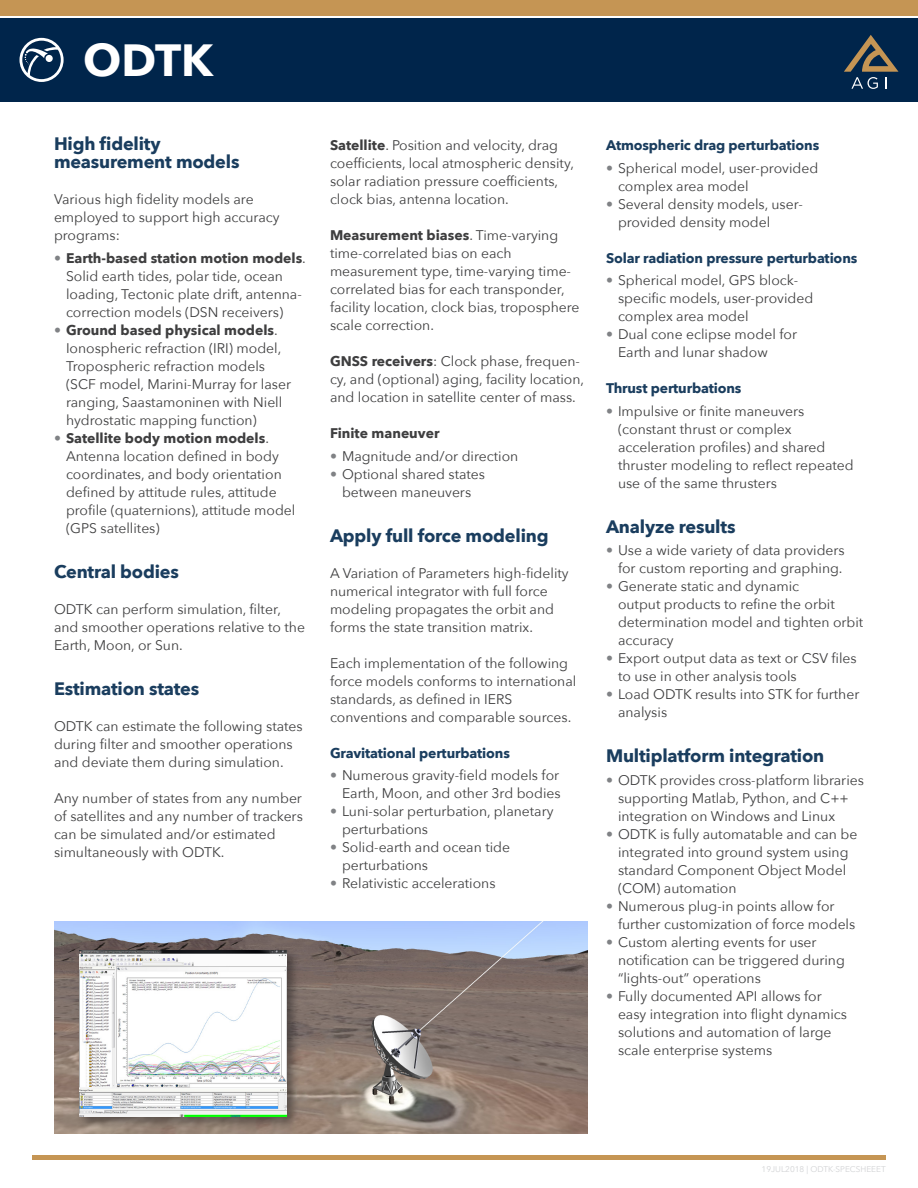
<style>
.page{position:relative;width:918px;height:1188px;background:#fff}
.page>*{position:absolute;margin:0;border:0;box-sizing:border-box;transform-origin:0 0}
.t1{font:700 45px "Avenir Next";color:#fff}
.Heading_2{font:700 18px/18px "Avenir Next";letter-spacing:-.01em;color:#1a3d5e}
.t2{font:13.95px/18px "Avenir Next";color:#3e3e3f}
.Heading_3{font:700 13.95px "Avenir Next";letter-spacing:-.01em;color:#1a3d5e}
.t3{font:700 13.95px "Avenir Next";color:#3e3e3f}
.t4{font:8.25px "Avenir Next";color:#d1d2d4}
.s1{color:#808285}
.s2{font-weight:700}
</style>
<div class="page">
<div style="left:0;top:18px;width:918px;height:84px;background:#00254b"></div>
<div style="left:0;top:0;width:918px;height:16px;background:#c59554"></div>
<hr style="left:32px;top:1156px;width:854px;height:4px;background:#c59554">
<svg style="left:844px;top:35px;width:55px;height:54px"></svg>
<svg style="left:20px;top:38px;width:44px;height:44px"></svg>
<div style="left:46px;top:55px;width:7px;height:7px;background:#fff;border-radius:50%"></div>
<img style="left:54px;top:922px;width:534px;height:212px">
<div style="left:76px;top:948px;width:224px;height:182px;background:#231f20;opacity:.5"></div>
<img style="left:79px;top:951px;width:208px;height:166px">
<h1 class="t1" style="left:83px;top:21px;width:132px">ODTK</h1>
<p class="Heading_2" style="left:54px;top:134px;width:187px">High fidelity measurement models</p>
<p class="t2" style="left:54px;top:190px;width:227px">Various high fidelity models are employed to support high accuracy programs:</p>
<p class="t2" style="left:66px;top:248px;width:241px;text-indent:-12px"><span class="s1">•</span> <span class="s2">Earth-based station motion models</span>.<br>Solid earth tides, polar tide, ocean loading, Tectonic plate drift, antenna&shy;correction models (DSN receivers)</p>
<p class="t2" style="left:66px;top:320px;width:227px;text-indent:-12px"><span class="s1">•</span> <span class="s2">Ground based physical models</span>.<br>Ionospheric refraction (IRI) model, Tropospheric refraction models (SCF model, Marini-Murray for laser ranging, Saastamoninen with Niell hydrostatic mapping function)</p>
<p class="t2" style="left:66px;top:428px;width:231px;text-indent:-12px"><span class="s1">•</span> <span class="s2">Satellite body motion models</span>.<br>Antenna location defined in body coordinates, and body orientation defined by attitude rules, attitude profile (quaternions), attitude model (GPS satellites)</p>
<p class="Heading_2" style="left:54px;top:562px;width:127px">Central bodies</p>
<p class="t2" style="left:54px;top:599px;width:253px">ODTK can perform simulation, filter, and smoother operations relative to the<br>Earth, Moon, or Sun.</p>
<p class="Heading_2" style="left:54px;top:679px;width:147px">Estimation states</p>
<p class="t2" style="left:54px;top:716px;width:250px">ODTK can estimate the following states during filter and smoother operations and deviate them during simulation.</p>
<p class="t2" style="left:54px;top:788px;width:250px">Any number of states from any number of satellites and any number of trackers can be simulated and/or estimated simultaneously with ODTK.</p>
<p class="t2" style="left:330px;top:136px;width:245px"><span class="s2">Satellite</span>. Position and velocity, drag coefficients, local atmospheric density, solar radiation pressure coefficients, clock bias, antenna location.</p>
<p class="t2" style="left:330px;top:226px;width:251px"><span class="s2">Measurement biases</span>. Time-varying time-correlated bias on each measurement type, time-varying time&shy;correlated bias for each transponder, facility location, clock bias, troposphere scale correction.</p>
<p class="t2" style="left:330px;top:352px;width:256px"><span class="s2">GNSS receivers</span>: Clock phase, frequen&shy;cy, and (optional) aging, facility location, and location in satellite center of mass.</p>
<p class="t3" style="left:330px;top:421px;width:111px">Finite maneuver</p>
<p class="t2" style="left:330px;top:446px;width:190px"><span class="s1">•</span> Magnitude and/or direction</p>
<p class="t2" style="left:330px;top:464px;width:157px;text-align:center"><span class="s1">•</span> Optional shared states between maneuvers</p>
<p class="Heading_2" style="left:330px;top:526px;width:220px">Apply full force modeling</p>
<p class="t2" style="left:330px;top:563px;width:240px">A Variation of Parameters high-fidelity numerical integrator with full force modeling propagates the orbit and forms the state transition matrix.</p>
<p class="t2" style="left:330px;top:653px;width:248px">Each implementation of the following force models conforms to international standards, as defined in IERS conventions and comparable sources.</p>
<p class="Heading_3" style="left:330px;top:741px;width:181px">Gravitational perturbations</p>
<p class="t2" style="left:330px;top:766px;width:232px;text-align:right"><span class="s1">•</span> Numerous gravity-field models for<br>Earth, Moon, and other 3rd bodies</p>
<p class="t2" style="left:342px;top:802px;width:213px;text-indent:-12px"><span class="s1">•</span> Luni-solar perturbation, planetary perturbations</p>
<p class="t2" style="left:342px;top:838px;width:170px;text-indent:-12px"><span class="s1">•</span> Solid-earth and ocean tide perturbations</p>
<p class="t2" style="left:330px;top:874px;width:167px"><span class="s1">•</span> Relativistic accelerations</p>
<p class="Heading_3" style="left:606px;top:133px;width:215px">Atmospheric drag perturbations</p>
<p class="t2" style="left:618px;top:158px;width:202px;text-indent:-12px"><span class="s1">•</span> Spherical model, user-provided complex area model</p>
<p class="t2" style="left:618px;top:194px;width:186px;text-indent:-12px"><span class="s1">•</span> Several density models, user&shy;provided density model</p>
<p class="Heading_3" style="left:606px;top:246px;width:253px">Solar radiation pressure perturbations</p>
<p class="t2" style="left:618px;top:271px;width:197px;text-indent:-12px"><span class="s1">•</span> Spherical model, GPS block&shy;specific models, user-provided complex area model</p>
<p class="t2" style="left:618px;top:325px;width:181px;text-indent:-12px"><span class="s1">•</span> Dual cone eclipse model for<br>Earth and lunar shadow</p>
<p class="Heading_3" style="left:606px;top:376px;width:137px">Thrust perturbations</p>
<p class="t2" style="left:618px;top:401px;width:237px;text-indent:-12px"><span class="s1">•</span> Impulsive or finite maneuvers (constant thrust or complex acceleration profiles) and shared thruster modeling to reflect repeated use of the same thrusters</p>
<p class="Heading_2" style="left:606px;top:517px;width:131px">Analyze results</p>
<p class="t2" style="left:606px;top:541px;width:240px;text-align:right"><span class="s1">•</span> Use a wide variety of data providers for custom reporting and graphing.</p>
<p class="t2" style="left:618px;top:577px;width:247px;text-indent:-12px"><span class="s1">•</span> Generate static and dynamic<br>output products to refine the orbit determination model and tighten orbit accuracy</p>
<p class="t2" style="left:618px;top:649px;width:240px;text-indent:-12px"><span class="s1">•</span> Export output data as text or CSV files to use in other analysis tools</p>
<p class="t2" style="left:618px;top:685px;width:243px;text-indent:-12px"><span class="s1">•</span> Load ODTK results into STK for further analysis</p>
<p class="Heading_2" style="left:606px;top:746px;width:220px">Multiplatform integration</p>
<p class="t2" style="left:618px;top:770px;width:248px;text-indent:-12px"><span class="s1">•</span> ODTK provides cross-platform libraries supporting Matlab, Python, and C++ integration on Windows and Linux</p>
<p class="t2" style="left:618px;top:824px;width:241px;text-indent:-12px"><span class="s1">•</span> ODTK is fully automatable and can be integrated into ground system using standard Component Object Model (COM) automation</p>
<p class="t2" style="left:618px;top:896px;width:239px;text-indent:-12px"><span class="s1">•</span> Numerous plug-in points allow for further customization of force models</p>
<p class="t2" style="left:618px;top:932px;width:228px;text-indent:-12px"><span class="s1">•</span> Custom alerting events for user notification can be triggered during “lights-out” operations</p>
<p class="t2" style="left:618px;top:986px;width:231px;text-indent:-12px"><span class="s1">•</span> Fully documented API allows for easy integration into flight dynamics solutions and automation of large scale enterprise systems</p>
<p class="t4" style="left:762px;top:1162px;width:124px">19Jul2018 | ODTK-SpecSheeet</p>
</div>
